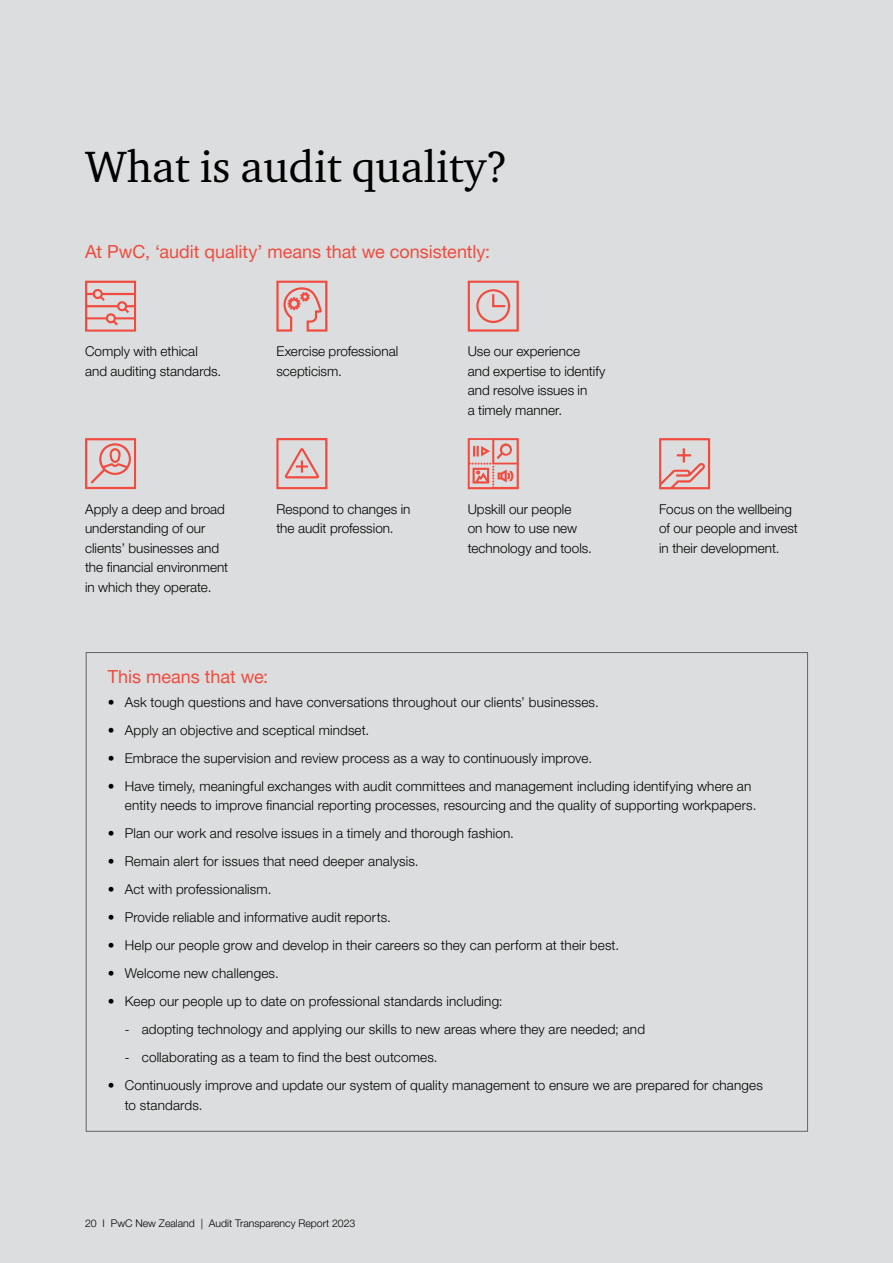
<style>
.page{position:relative;width:893px;height:1263px;background:#dcddde}
.page>*{position:absolute;margin:0;border:0;box-sizing:border-box;transform-origin:0 0}
.t1{font:45px "Charter ITC Pro";color:#000}
.t2{font:18px "Helvetica Neue LT Pro";color:#f04b3e}
.t3{font:300 13.5px/19.5px "Helvetica Neue LT Pro";letter-spacing:.01em;color:#000}
.t4{font:300 10.5px "Helvetica Neue LT Pro";color:#000}
.s1{font-style:italic}
</style>
<div class="page">
<svg style="left:85px;top:281px;width:51px;height:51px"></svg>
<svg style="left:276px;top:281px;width:51px;height:51px"></svg>
<svg style="left:468px;top:281px;width:51px;height:51px"></svg>
<svg style="left:85px;top:438px;width:51px;height:51px"></svg>
<svg style="left:468px;top:438px;width:51px;height:51px"></svg>
<svg style="left:659px;top:438px;width:51px;height:51px"></svg>
<svg style="left:276px;top:438px;width:51px;height:51px"></svg>
<h1 class="t1" style="left:85px;top:138px;width:424px">What is audit quality?</h1>
<h2 class="t2" style="left:85px;top:240px;width:407px">At PwC, ‘audit quality’ means that we consistently:</h2>
<p class="t3" style="left:85px;top:341px;width:138px">Comply with ethical and auditing standards.</p>
<p class="t3" style="left:276px;top:341px;width:123px">Exercise professional scepticism.</p>
<p class="t3" style="left:468px;top:341px;width:139px">Use our experience<br>and expertise to identify and resolve issues in<br>a timely manner.</p>
<p class="t3" style="left:85px;top:499px;width:145px">Apply a deep and broad understanding of our clients’ businesses and the financial environment in which they operate.</p>
<p class="t3" style="left:276px;top:499px;width:136px">Respond to changes in the audit profession.</p>
<p class="t3" style="left:468px;top:499px;width:126px">Upskill our people<br>on how to use new technology and tools.</p>
<p class="t3" style="left:659px;top:499px;width:140px">Focus on the wellbeing of our people and invest in their development.</p>
<h2 class="t2" style="left:108px;top:665px;width:162px">This means that we:</h2>
<p class="t3" style="left:108px;top:692px;width:492px">• Ask tough questions and have conversations throughout our clients’ businesses.</p>
<p class="t3" style="left:108px;top:720px;width:263px">• Apply an objective and sceptical mindset.</p>
<p class="t3" style="left:108px;top:748px;width:486px">• Embrace the supervision and review process as a way to continuously improve.</p>
<p class="t3" style="left:125px;top:776px;width:633px;text-indent:-17px">• Have timely, meaningful exchanges with audit committees and management including identifying where an entity needs to improve financial reporting processes, resourcing and the quality of supporting workpapers.</p>
<p class="t3" style="left:108px;top:823px;width:408px">• Plan our work and resolve issues in a timely and thorough fashion.</p>
<p class="t3" style="left:108px;top:851px;width:312px">• Remain alert for issues that need deeper analysis.</p>
<p class="t3" style="left:108px;top:879px;width:165px">• Act with professionalism.</p>
<p class="t3" style="left:108px;top:907px;width:285px">• Provide reliable and informative audit reports.</p>
<p class="t3" style="left:108px;top:935px;width:513px">• Help our people grow and develop in their careers so they can perform at their best.</p>
<p class="t3" style="left:108px;top:963px;width:173px">• Welcome new challenges.</p>
<p class="t3" style="left:108px;top:991px;width:396px">• Keep our people up to date on professional standards including:</p>
<p class="t3" style="left:125px;top:1019px;width:522px"><span class="s1">-</span> adopting technology and applying our skills to new areas where they are needed; and</p>
<p class="t3" style="left:125px;top:1047px;width:314px"><span class="s1">-</span> collaborating as a team to find the best outcomes.</p>
<p class="t3" style="left:125px;top:1075px;width:640px;text-indent:-17px">• Continuously improve and update our system of quality management to ensure we are prepared for changes to standards.</p>
<p class="t4" style="left:85px;top:1216px;width:272px">20 I PwC New Zealand | Audit Transparency Report 2023</p>
</div>
